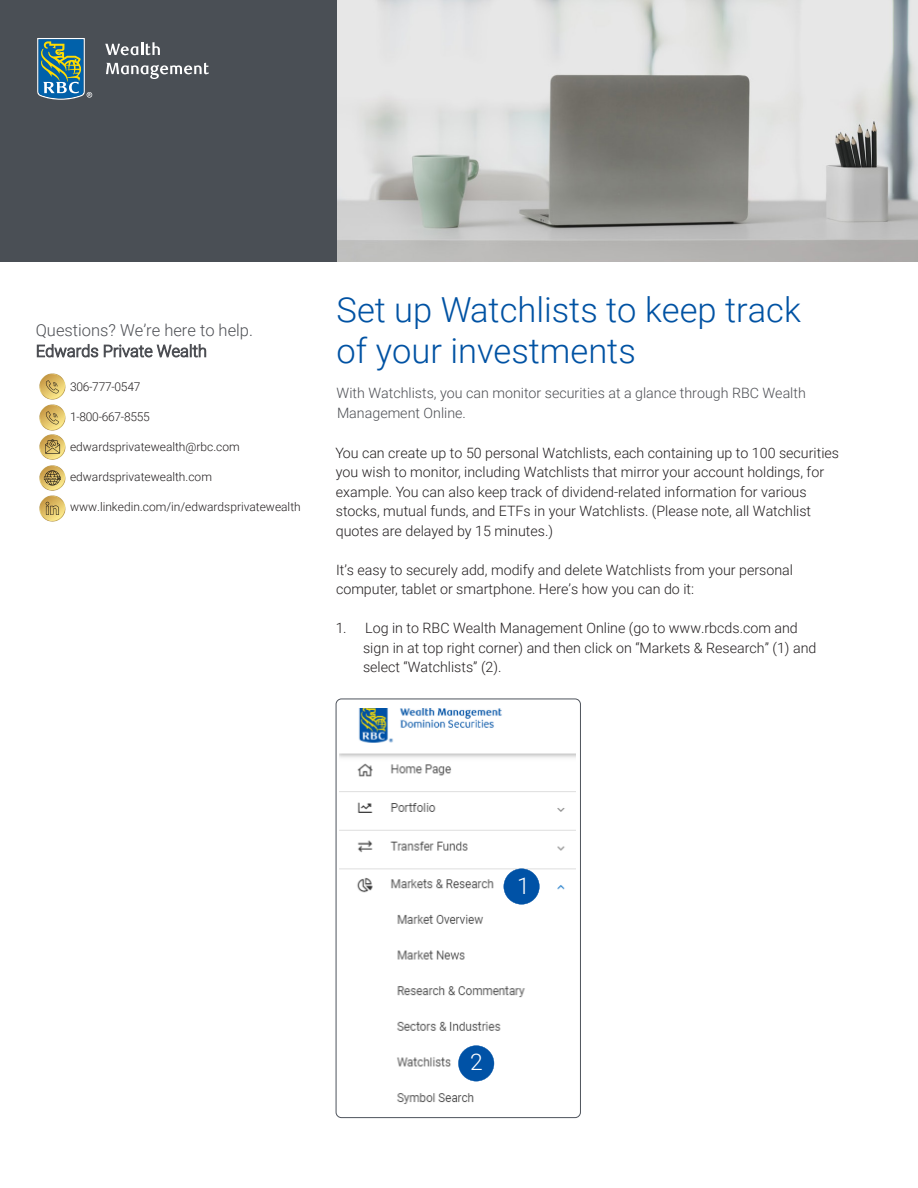
<style>
.page{position:relative;width:918px;height:1188px;background:#fff}
.page>*{position:absolute;margin:0;border:0;box-sizing:border-box;transform-origin:0 0}
.t1{font:300 34.5px/41.4px "Roboto";color:#0052a3}
.t2{font:300 22.8px "Roboto";color:#fff}
.t3{font:300 16.5px/21px "Roboto";color:#4d4f54}
.t4{font:300 14.25px/19.5px "Roboto";color:#231f20}
.t5{font:300 14.25px/19.5px "Roboto";color:#4d4f54}
.t6{font:300 12px "Roboto";color:#231f20}
.t7{font:300 12px "Roboto";letter-spacing:-.025em;color:#231f20}
</style>
<div class="page">
<div style="left:336px;top:699px;width:245px;height:419px;border:1px solid #4e535c;border-radius:5px"></div>
<img style="left:340px;top:709px;width:236px;height:395px">
<svg style="left:504px;top:869px;width:36px;height:35px"></svg>
<svg style="left:458px;top:1045px;width:36px;height:36px"></svg>
<img style="left:337px;top:0;width:581px;height:262px">
<div style="left:0;top:0;width:337px;height:262px;background:#4a4f55"></div>
<svg style="left:37px;top:38px;width:55px;height:62px"></svg>
<svg style="left:105px;top:42px;width:55px;height:13px"></svg>
<svg style="left:106px;top:63px;width:103px;height:16px"></svg>
<img style="left:39px;top:434px;width:27px;height:26px">
<img style="left:39px;top:495px;width:27px;height:27px">
<img style="left:39px;top:373px;width:27px;height:27px">
<img style="left:39px;top:465px;width:27px;height:26px">
<img style="left:39px;top:404px;width:27px;height:27px">
<p class="t3" style="left:36px;top:319px;width:219px">Questions? We’re here to help.<br>Edwards Private Wealth</p>
<p class="t7" style="left:70px;top:378px;width:72px">306-777-0547</p>
<p class="t7" style="left:70px;top:408px;width:81px">1-800-667-8555</p>
<p class="t6" style="left:70px;top:438px;width:171px">edwardsprivatewealth@rbc.com</p>
<p class="t6" style="left:70px;top:468px;width:143px">edwardsprivatewealth.com</p>
<p class="t6" style="left:70px;top:498px;width:232px">www.linkedin.com/in/edwardsprivatewealth</p>
<p class="t1" style="left:337px;top:288px;width:466px">Set up Watchlists to keep track of your investments</p>
<p class="t5" style="left:337px;top:383px;width:471px">With Watchlists, you can monitor securities at a glance through RBC Wealth<br>Management Online.</p>
<p class="t4" style="left:336px;top:442px;width:505px">You can create up to 50 personal Watchlists, each containing up to 100 securities you wish to monitor, including Watchlists that mirror your account holdings, for example. You can also keep track of dividend-related information for various stocks, mutual funds, and ETFs in your Watchlists. (Please note, all Watchlist quotes are delayed by 15 minutes.)</p>
<p class="t4" style="left:336px;top:559px;width:459px">It’s easy to securely add, modify and delete Watchlists from your personal computer, tablet or smartphone. Here’s how you can do it:</p>
<p class="t4" style="left:363px;top:618px;width:455px;text-indent:-27px">1. Log in to RBC Wealth Management Online (go to www.rbcds.com and sign in at top right corner) and then click on “Markets &amp; Research” (1) and select “Watchlists” (2).</p>
<h2 class="t2" style="left:517px;top:869px;width:14px">1</h2>
<h2 class="t2" style="left:470px;top:1046px;width:14px">2</h2>
</div>
